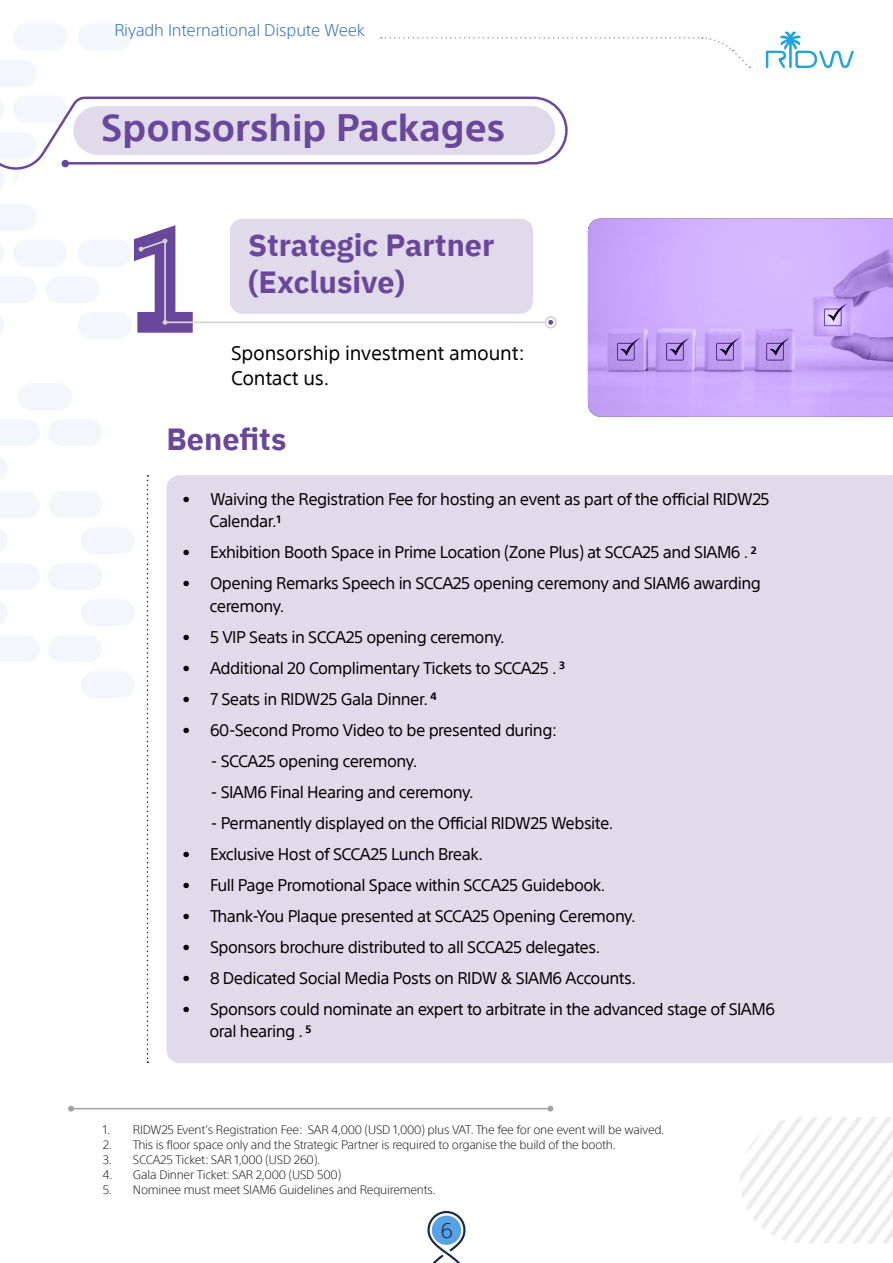
<style>
.page{position:relative;width:893px;height:1263px;background:#fff}
.page>*{position:absolute;margin:0;border:0;box-sizing:border-box;transform-origin:0 0}
.t1{font:700 37.35px "SST Arabic";color:#69479a}
.t2{font:700 30.6px "IBM Plex Sans Arabic";color:#69479a}
.t3{font:300 21px "SST Arabic";color:#1a2844}
.t4{font:19.5px/25.5px "SST Arabic";letter-spacing:-.01em;color:#000}
.t5{font:16.5px "SST Arabic";letter-spacing:-.03em;color:#000}
.t6{font:300 16.5px "SST Arabic";letter-spacing:-.01em;color:#3670b3}
.t7{font:300 12px "SST Arabic";letter-spacing:-.02em;color:#231f20}
.t8{font:700 10.5px "SST Arabic";color:#000}
.s1{font-weight:400;font-size:16.5px}
</style>
<div class="page">
<svg style="left:766px;top:31px;width:88px;height:37px"></svg>
<svg style="left:381px;top:37px;width:369px;height:31px"></svg>
<svg style="left:427px;top:1211px;width:38px;height:52px"></svg>
<svg style="left:0;top:60px;width:140px;height:638px"></svg>
<svg style="left:48px;top:563px;width:87px;height:63px"></svg>
<div style="left:78px;top:23px;width:54px;height:27px;background:#f3f6fa;border-radius:14px"></div>
<div style="left:13px;top:23px;width:54px;height:27px;background:#f3f6fa;border-radius:14px"></div>
<svg style="left:0;top:456px;width:102px;height:62px"></svg>
<hr style="left:71px;top:1108px;width:479px;height:1px;background:#a3a3a3">
<svg style="left:68px;top:1106px;width:6px;height:6px"></svg>
<svg style="left:547px;top:1106px;width:6px;height:6px"></svg>
<div style="left:167px;top:475px;width:726px;height:588px;background:#e1daeb"></div>
<svg style="left:147px;top:475px;width:1px;height:588px"></svg>
<svg style="left:0;top:97px;width:568px;height:94px"></svg>
<div style="left:73px;top:106px;width:482px;height:49px;background:#e1daeb;border-radius:24px"></div>
<hr style="left:165px;top:321px;width:380px;height:2px;background:#d4d4d4">
<svg style="left:134px;top:225px;width:59px;height:108px"></svg>
<svg style="left:548px;top:320px;width:5px;height:5px"></svg>
<div style="left:544px;top:316px;width:13px;height:12px;border:2px solid #d4d4d4;border-radius:50%"></div>
<div style="left:230px;top:219px;width:303px;height:95px;background:#e1daeb;border-radius:13px"></div>
<svg style="left:588px;top:219px;width:305px;height:198px;background:#c7a7f6"></svg>
<svg style="left:740px;top:1117px;width:153px;height:126px"></svg>
<p class="t6" style="left:114px;top:21px;width:252px">Riyadh International Dispute Week</p>
<p class="t1" style="left:101px;top:107px;width:405px">Sponsorship Packages</p>
<p class="t2" style="left:248px;top:228px;width:248px">Strategic Partner</p>
<p class="t2" style="left:248px;top:264px;width:158px">(Exclusive(</p>
<p class="t4" style="left:231px;top:340px;width:295px">Sponsorship investment amount:<br>Contact us.</p>
<p class="t2" style="left:167px;top:421px;width:121px">Benefits</p>
<p class="t5" style="left:183px;top:489px;width:9px">•</p>
<p class="t5" style="left:210px;top:489px;width:561px">Waiving the Registration Fee for hosting an event as part of the official RIDW25</p>
<p class="t5" style="left:183px;top:543px;width:9px">•</p>
<p class="t5" style="left:210px;top:512px;width:73px">Calendar.<sup>1</sup></p>
<p class="t5" style="left:210px;top:543px;width:548px">Exhibition Booth Space in Prime Location (Zone Plus) at SCCA25 and SIAM <sup>2</sup>.6</p>
<p class="t5" style="left:183px;top:574px;width:9px">•</p>
<p class="t5" style="left:210px;top:574px;width:552px">Opening Remarks Speech in SCCA25 opening ceremony and SIAM6 awarding</p>
<p class="t5" style="left:183px;top:627px;width:9px">•</p>
<p class="t5" style="left:210px;top:596px;width:76px">ceremony.</p>
<p class="t5" style="left:210px;top:627px;width:296px">5 VIP Seats in SCCA25 opening ceremony.</p>
<p class="t5" style="left:183px;top:658px;width:9px">•</p>
<p class="t5" style="left:210px;top:658px;width:340px">Additional 20 Complimentary Tickets to SCCA25</p>
<p class="t8" style="left:552px;top:660px;width:14px">3<span class="s1">.</span></p>
<p class="t5" style="left:183px;top:689px;width:9px">•</p>
<p class="t5" style="left:210px;top:689px;width:216px">7 Seats in RIDW25 Gala Dinner</p>
<p class="t8" style="left:424px;top:691px;width:15px">4<span class="s1">.</span></p>
<p class="t5" style="left:183px;top:720px;width:9px">•</p>
<p class="t5" style="left:210px;top:720px;width:349px">60-Second Promo Video to be presented during:</p>
<p class="t5" style="left:183px;top:844px;width:9px">•</p>
<p class="t5" style="left:211px;top:751px;width:208px">- SCCA25 opening ceremony.</p>
<p class="t5" style="left:211px;top:782px;width:264px">- SIAM6 Final Hearing and ceremony.</p>
<p class="t5" style="left:211px;top:813px;width:404px">- Permanently displayed on the Official RIDW25 Website.</p>
<p class="t5" style="left:210px;top:844px;width:275px">Exclusive Host of SCCA25 Lunch Break.</p>
<p class="t5" style="left:183px;top:875px;width:9px">•</p>
<p class="t5" style="left:210px;top:875px;width:397px">Full Page Promotional Space within SCCA25 Guidebook.</p>
<p class="t5" style="left:183px;top:906px;width:9px">•</p>
<p class="t5" style="left:210px;top:906px;width:427px">Thank-You Plaque presented at SCCA25 Opening Ceremony.</p>
<p class="t5" style="left:183px;top:937px;width:9px">•</p>
<p class="t5" style="left:210px;top:937px;width:392px">Sponsors brochure distributed to all SCCA25 delegates.</p>
<p class="t5" style="left:183px;top:968px;width:9px">•</p>
<p class="t5" style="left:210px;top:968px;width:427px">8 Dedicated Social Media Posts on RIDW &amp; SIAM6 Accounts.</p>
<p class="t5" style="left:183px;top:999px;width:9px">•</p>
<p class="t5" style="left:210px;top:999px;width:566px">Sponsors could nominate an expert to arbitrate in the advanced stage of SIAM6</p>
<p class="t5" style="left:210px;top:1022px;width:87px">oral hearing</p>
<p class="t8" style="left:299px;top:1023px;width:14px">5<span class="s1">.</span></p>
<p class="t7" style="left:103px;top:1123px;width:9px">1.</p>
<p class="t7" style="left:133px;top:1123px;width:533px">RIDW25 Event s’ Registration Fee: SAR 4,000 (USD 1,000) plus VAT. The fee for one event will be waived.</p>
<p class="t7" style="left:103px;top:1138px;width:11px">2.</p>
<p class="t7" style="left:133px;top:1138px;width:484px">This is floor space only and the Strategic Partner is required to organise the build of the booth.</p>
<p class="t7" style="left:103px;top:1153px;width:11px">3.</p>
<p class="t7" style="left:133px;top:1153px;width:189px">SCCA25 Ticket: SAR 1,000 (USD 260 .(</p>
<p class="t7" style="left:103px;top:1168px;width:11px">4.</p>
<p class="t7" style="left:133px;top:1168px;width:210px">Gala Dinner Ticket: SAR 2,000 (USD 500(</p>
<p class="t7" style="left:103px;top:1183px;width:11px">5.</p>
<p class="t7" style="left:133px;top:1183px;width:304px">Nominee must meet SIAM6 Guidelines and Requirements.</p>
<p class="t3" style="left:441px;top:1218px;width:14px">6</p>
</div>
